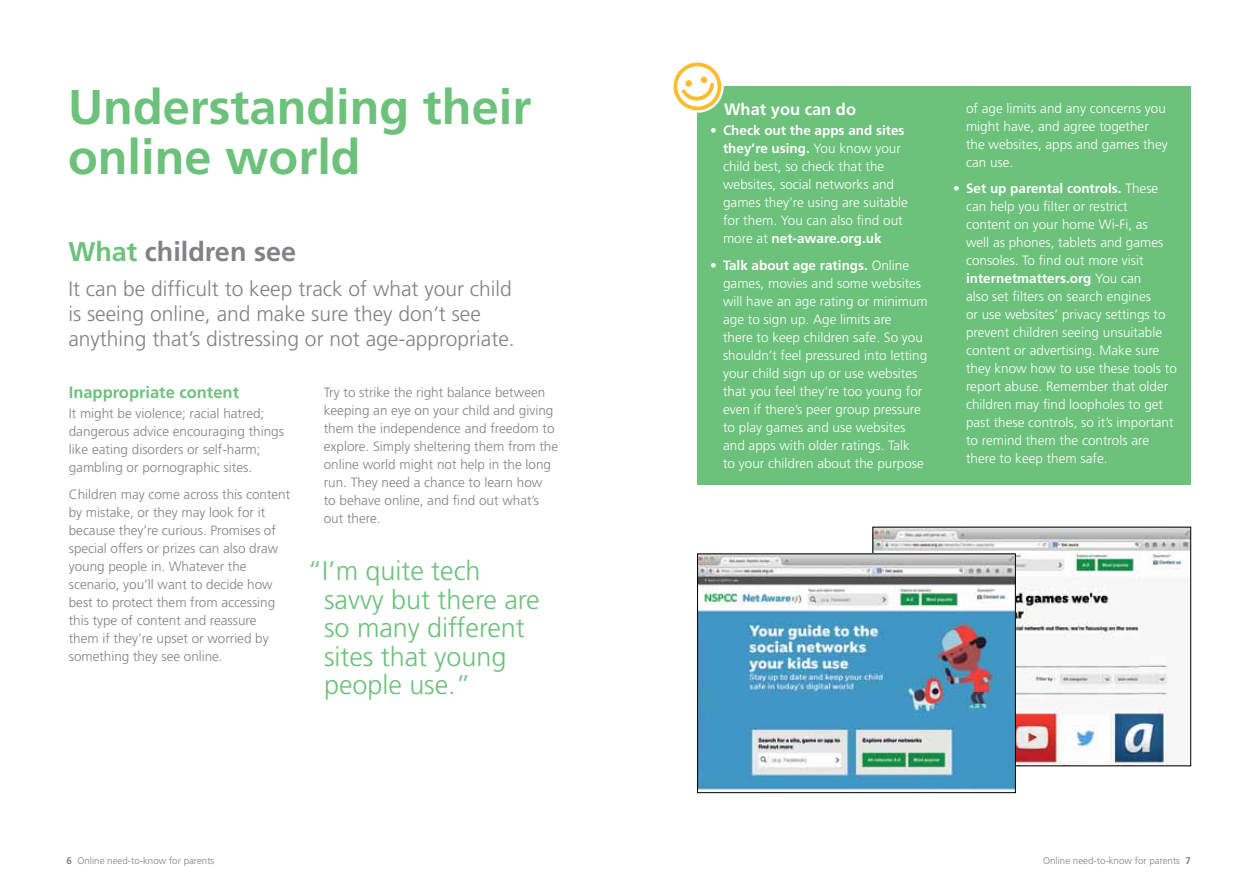
<style>
.page{position:relative;width:1259px;height:893px;background:#fff}
.page>*{position:absolute;margin:0;border:0;box-sizing:border-box;transform-origin:0 0}
.t1{font:700 48.75px/50.2px "Frutiger";color:#6cc17b}
.t2{font:300 27px/28.5px "Frutiger";color:#6cc17b}
.t3{font:700 27px "Frutiger";color:#808285}
.t4{font:300 21px/24.8px "Frutiger";color:#808285}
.t5{font:700 16.5px "Frutiger";color:#6cc17b}
.t6{font:700 16.5px "Frutiger";color:#fff}
.t7{font:300 13.5px/18px "Frutiger";color:#fff}
.t8{font:300 13.5px/18px "Frutiger";color:#808285}
.t9{font:300 9.75px "Frutiger";color:#808285}
.s1{color:#6cc17b}
.s2{font-weight:700}
</style>
<div class="page">
<div style="left:697px;top:86px;width:494px;height:399px;background:#6cc17b"></div>
<svg style="left:673px;top:62px;width:51px;height:51px"></svg>
<img style="left:874px;top:529px;width:315px;height:235px">
<img style="left:699px;top:556px;width:314px;height:235px">
<div style="left:697px;top:554px;width:318px;height:239px;border:1px solid #000"></div>
<h1 class="t1" style="left:68px;top:81px;width:465px">Understanding their online world</h1>
<h2 class="t3" style="left:68px;top:236px;width:229px"><span class="s1">What</span> children see</h2>
<h3 class="t4" style="left:68px;top:276px;width:448px">It can be difficult to keep track of what your child is seeing online, and make sure they don’t see anything that’s distressing or not age-appropriate.</h3>
<p class="t5" style="left:69px;top:383px;width:172px">Inappropriate content</p>
<p class="t8" style="left:69px;top:404px;width:217px">It might be violence; racial hatred; dangerous advice encouraging things like eating disorders or self-harm; gambling or pornographic sites.</p>
<p class="t8" style="left:69px;top:485px;width:223px">Children may come across this content by mistake, or they may look for it because they’re curious. Promises of special offers or prizes can also draw young people in. Whatever the scenario, you’ll want to decide how best to protect them from accessing this type of content and reassure<br>them if they’re upset or worried by something they see online.</p>
<p class="t8" style="left:324px;top:383px;width:236px">Try to strike the right balance between keeping an eye on your child and giving them the independence and freedom to explore. Simply sheltering them from the online world might not help in the long run. They need a chance to learn how<br>to behave online, and find out what’s out there.</p>
<h2 class="t2" style="left:324px;top:557px;width:217px;text-indent:-17px">“I’m quite tech savvy but there are so many different sites that young people use.”</h2>
<p class="t6" style="left:724px;top:100px;width:134px">What you can do</p>
<p class="t7" style="left:723px;top:122px;width:186px;text-indent:-13px">• <span class="s2">Check out the apps and sites they’re using.</span> You know your child best, so check that the websites, social networks and games they’re using are suitable for them. You can also find out more at <span class="s2">net-aware.org.uk</span></p>
<p class="t7" style="left:723px;top:256px;width:206px;text-indent:-13px">• <span class="s2">Talk about age ratings.</span> Online games, movies and some websites will have an age rating or minimum age to sign up. Age limits are<br>there to keep children safe. So you shouldn’t feel pressured into letting your child sign up or use websites that you feel they’re too young for even if there’s peer group pressure to play games and use websites and apps with older ratings. Talk<br>to your children about the purpose</p>
<p class="t7" style="left:966px;top:99px;width:203px">of age limits and any concerns you might have, and agree together the websites, apps and games they can use.</p>
<p class="t7" style="left:966px;top:180px;width:212px;text-indent:-13px">• <span class="s2">Set up parental controls.</span> These can help you filter or restrict<br>content on your home Wi-Fi, as<br>well as phones, tablets and games consoles. To find out more visit <span class="s2">internetmatters.org</span> You can<br>also set filters on search engines<br>or use websites’ privacy settings to prevent children seeing unsuitable content or advertising. Make sure they know how to use these tools to report abuse. Remember that older children may find loopholes to get past these controls, so it’s important to remind them the controls are there to keep them safe.</p>
<p class="t9" style="left:67px;top:856px;width:149px"><span class="s2">6</span> Online need-to-know for parents</p>
<p class="t9" style="left:1043px;top:856px;width:149px">Online need-to-know for parents <span class="s2">7</span></p>
</div>
